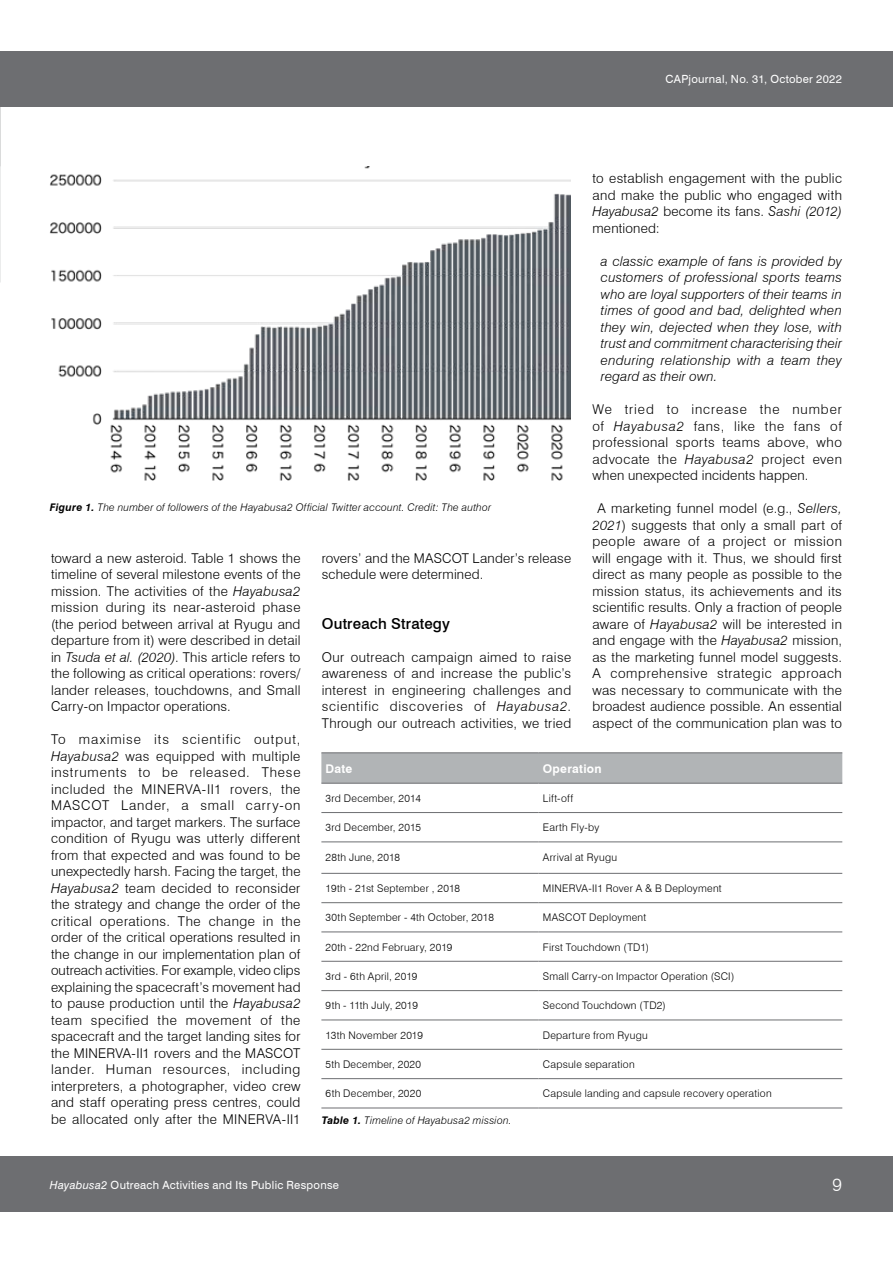
<style>
.page{position:relative;width:893px;height:1263px;background:#fff}
.page>*{position:absolute;margin:0;border:0;box-sizing:border-box;transform-origin:0 0}
.t1{font:300 18px "Swiss 721 BT";color:#fff}
.t2{font:500 15px "Swiss 721 BT";letter-spacing:.015em;color:#000}
.t3{font:300 13.5px/16.5px "Swiss 721 BT";letter-spacing:.02em;color:#000;text-align:justify}
.t4{font:italic 300 13.5px/16.5px "Swiss 721 BT";letter-spacing:.025em;color:#000;text-align:justify}
.t5{font:700 12px "Swiss 721 BT";letter-spacing:.02em;color:#fff}
.t6{font:11.25px "Swiss 721 BT";letter-spacing:.025em;color:#fff}
.t7{font:300 10.5px "Swiss 721 BT";letter-spacing:.025em;color:#000}
.t8{font:italic 300 10.5px "Swiss 721 BT";letter-spacing:.02em;color:#000}
.s1{font-style:italic}
.s2{font-weight:700}
</style>
<div class="page">
<div style="left:0;top:51px;width:893px;height:55px;background:#6d6e71"></div>
<div style="left:0;top:1157px;width:893px;height:55px;background:#6d6e71"></div>
<img style="left:50px;top:167px;width:520px;height:314px">
<div style="left:321px;top:753px;width:521px;height:30px;background:#b1b4b6"></div>
<hr style="left:321px;top:783px;width:218px;height:1px;background:#6d6e71">
<hr style="left:539px;top:783px;width:303px;height:1px;background:#6d6e71">
<hr style="left:321px;top:752px;width:218px;height:1px;background:#6d6e71">
<hr style="left:539px;top:752px;width:303px;height:1px;background:#6d6e71">
<hr style="left:321px;top:812px;width:218px;height:1px;background:#6d6e71">
<hr style="left:539px;top:812px;width:303px;height:1px;background:#6d6e71">
<hr style="left:321px;top:842px;width:218px;height:1px;background:#6d6e71">
<hr style="left:539px;top:842px;width:303px;height:1px;background:#6d6e71">
<hr style="left:321px;top:873px;width:218px;height:1px;background:#6d6e71">
<hr style="left:539px;top:873px;width:303px;height:1px;background:#6d6e71">
<hr style="left:321px;top:902px;width:218px;height:1px;background:#6d6e71">
<hr style="left:539px;top:902px;width:303px;height:1px;background:#6d6e71">
<hr style="left:321px;top:932px;width:218px;height:1px;background:#6d6e71">
<hr style="left:539px;top:932px;width:303px;height:1px;background:#6d6e71">
<hr style="left:321px;top:961px;width:218px;height:1px;background:#6d6e71">
<hr style="left:539px;top:961px;width:303px;height:1px;background:#6d6e71">
<hr style="left:321px;top:990px;width:218px;height:1px;background:#6d6e71">
<hr style="left:539px;top:990px;width:303px;height:1px;background:#6d6e71">
<hr style="left:321px;top:1020px;width:218px;height:1px;background:#6d6e71">
<hr style="left:539px;top:1020px;width:303px;height:1px;background:#6d6e71">
<hr style="left:321px;top:1049px;width:218px;height:1px;background:#6d6e71">
<hr style="left:539px;top:1049px;width:303px;height:1px;background:#6d6e71">
<hr style="left:321px;top:1078px;width:218px;height:1px;background:#6d6e71">
<hr style="left:539px;top:1078px;width:303px;height:1px;background:#6d6e71">
<hr style="left:321px;top:1108px;width:218px;height:1px;background:#6d6e71">
<hr style="left:539px;top:1108px;width:303px;height:1px;background:#6d6e71">
<p class="t6" style="left:666px;top:72px;width:178px">CAPjournal, No. 31, October 2022</p>
<p class="t3" style="left:592px;top:170px;width:251px">to establish engagement with the public and make the public who engaged with <span class="s1">Hayabusa2</span> become its fans. <span class="s1">Sashi (2012) </span>mentioned:</p>
<p class="t4" style="left:601px;top:252px;width:242px">a classic example of fans is provided by customers of professional sports teams who are loyal supporters of their teams in times of good and bad, delighted when they win, dejected when they lose, with trust and commitment characterising their enduring relationship with a team they regard as their own.</p>
<p class="t3" style="left:592px;top:401px;width:251px">We tried to increase the number of <span class="s1">Hayabusa2</span> fans, like the fans of professional sports teams above, who advocate the <span class="s1">Hayabusa2</span> project even when unexpected incidents happen.</p>
<p class="t3" style="left:592px;top:500px;width:251px;text-align:center">A marketing funnel model (e.g., <span class="s1">Sellers, 2021</span>) suggests that only a small part of people aware of a project or mission will engage with it. Thus, we should first direct as many people as possible to the mission status, its achievements and its scientific results. Only a fraction of people aware of <span class="s1">Hayabusa2</span> will be interested in and engage with the <span class="s1">Hayabusa2</span> mission, as the marketing funnel model suggests.<br>A comprehensive strategic approach was necessary to communicate with the broadest audience possible. An essential aspect of the communication plan was to</p>
<p class="t8" style="left:50px;top:501px;width:443px"><span class="s2">Figure 1.</span> The number of followers of the Hayabusa2 Official Twitter account. Credit: The author</p>
<p class="t3" style="left:322px;top:549px;width:251px">rovers’ and the MASCOT Lander’s release schedule were determined.</p>
<p class="t2" style="left:322px;top:614px;width:130px">Outreach Strategy</p>
<p class="t3" style="left:322px;top:648px;width:251px">Our outreach campaign aimed to raise awareness of and increase the public’s interest in engineering challenges and scientific discoveries of <span class="s1">Hayabusa2</span>.<br>Through our outreach activities, we tried</p>
<p class="t3" style="left:51px;top:549px;width:251px">toward a new asteroid. Table 1 shows the timeline of several milestone events of the mission. The activities of the <span class="s1">Hayabusa2 </span>mission during its near-asteroid phase (the period between arrival at Ryugu and departure from it) were described in detail in <span class="s1">Tsuda et al. (2020)</span>. This article refers to the following as critical operations: rovers/ lander releases, touchdowns, and Small Carry-on Impactor operations.</p>
<p class="t3" style="left:51px;top:731px;width:251px">To maximise its scientific output, <span class="s1">Hayabusa2</span> was equipped with multiple instruments to be released. These included the MINERVA-II1 rovers, the MASCOT Lander, a small carry-on impactor, and target markers. The surface condition of Ryugu was utterly different from that expected and was found to be unexpectedly harsh. Facing the target, the <span class="s1">Hayabusa2</span> team decided to reconsider the strategy and change the order of the critical operations. The change in the order of the critical operations resulted in the change in our implementation plan of outreach activities. For example, video clips explaining the spacecraft’s movement had to pause production until the <span class="s1">Hayabusa2 </span>team specified the movement of the spacecraft and the target landing sites for the MINERVA-II1 rovers and the MASCOT lander. Human resources, including interpreters, a photographer, video crew and staff operating press centres, could be allocated only after the MINERVA-II1</p>
<p class="t5" style="left:326px;top:761px;width:28px">Date</p>
<p class="t5" style="left:543px;top:761px;width:60px">Operation</p>
<p class="t7" style="left:326px;top:792px;width:97px">3rd December, 2014</p>
<p class="t7" style="left:543px;top:792px;width:32px">Lift-off</p>
<p class="t7" style="left:326px;top:821px;width:97px">3rd December, 2015</p>
<p class="t7" style="left:543px;top:821px;width:58px">Earth Fly-by</p>
<p class="t7" style="left:326px;top:850px;width:76px">28th June, 2018</p>
<p class="t7" style="left:543px;top:850px;width:76px">Arrival at Ryugu</p>
<p class="t7" style="left:326px;top:882px;width:136px">19th - 21st September , 2018</p>
<p class="t7" style="left:543px;top:882px;width:180px">MINERVA-II1 Rover A &amp; B Deployment</p>
<p class="t7" style="left:326px;top:911px;width:170px">30th September - 4th October, 2018</p>
<p class="t7" style="left:543px;top:911px;width:105px">MASCOT Deployment</p>
<p class="t7" style="left:326px;top:940px;width:128px">20th - 22nd February, 2019</p>
<p class="t7" style="left:543px;top:940px;width:108px">First Touchdown (TD1)</p>
<p class="t7" style="left:326px;top:970px;width:93px">3rd - 6th April, 2019</p>
<p class="t7" style="left:543px;top:970px;width:193px">Small Carry-on Impactor Operation (SCI)</p>
<p class="t7" style="left:326px;top:999px;width:94px">9th - 11th July, 2019</p>
<p class="t7" style="left:543px;top:999px;width:125px">Second Touchdown (TD2)</p>
<p class="t7" style="left:326px;top:1028px;width:99px">13th November 2019</p>
<p class="t7" style="left:543px;top:1028px;width:106px">Departure from Ryugu</p>
<p class="t7" style="left:326px;top:1058px;width:97px">5th December, 2020</p>
<p class="t7" style="left:543px;top:1058px;width:93px">Capsule separation</p>
<p class="t7" style="left:326px;top:1087px;width:97px">6th December, 2020</p>
<p class="t7" style="left:543px;top:1087px;width:230px">Capsule landing and capsule recovery operation</p>
<p class="t8" style="left:322px;top:1113px;width:191px"><span class="s2">Table 1.</span> Timeline of Hayabusa2 mission.</p>
<p class="t6" style="left:50px;top:1178px;width:291px"><span class="s1">Hayabusa2</span> Outreach Activities and Its Public Response</p>
<h1 class="t1" style="left:832px;top:1174px;width:11px">9</h1>
</div>
